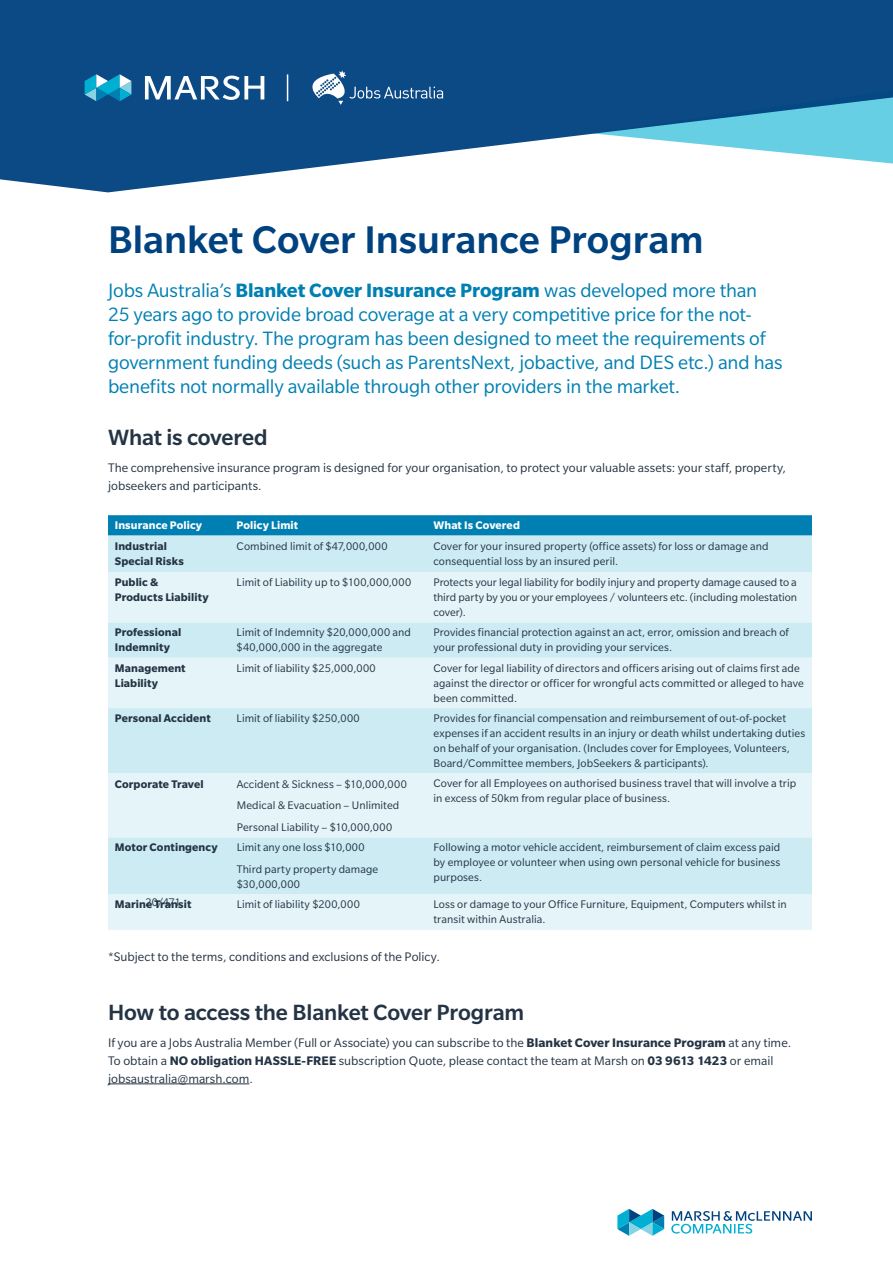
<style>
.page{position:relative;width:893px;height:1263px;background:#fff}
.page>*{position:absolute;margin:0;border:0;box-sizing:border-box;transform-origin:0 0}
.t1{font:500 42px "Slate Pro";color:#004280}
.t2{font:500 24px "Slate Pro";letter-spacing:-.01em;color:#243444}
.t3{font:21px/24px "Slate Pro";letter-spacing:-.01em;color:#0080b2}
.t4{font:13.5px/18px "Slate Pro";letter-spacing:.005em;color:#243444}
.t5{font:12px/15px "Slate Pro";letter-spacing:.005em;color:#243444}
.t6{font:700 12px/15px "Slate Pro";letter-spacing:.01em;color:#243444}
.t7{font:700 12px "Slate Pro";letter-spacing:.01em;color:#fff}
.s1{font-weight:700}
</style>
<div class="page">
<svg style="left:671px;top:1211px;width:141px;height:22px"></svg>
<svg style="left:617px;top:1209px;width:47px;height:27px"></svg>
<svg style="left:0;top:0;width:893px;height:192px;fill:#0b4a85"></svg>
<svg style="left:85px;top:74px;width:46px;height:27px"></svg>
<svg style="left:145px;top:76px;width:119px;height:24px"></svg>
<svg style="left:287px;top:74px;width:1px;height:27px"></svg>
<svg style="left:297px;top:70px;width:146px;height:35px;background:#306597"></svg>
<hr style="left:108px;top:1083px;width:141px;height:1px;background:#243444">
<svg style="left:108px;top:515px;width:704px;height:21px;background:#0984b4"></svg>
<div style="left:108px;top:536px;width:704px;height:36px;background:#ccebf3"></div>
<svg style="left:108px;top:572px;width:704px;height:358px;background:#d9f0f5"></svg>
<h1 class="t1" style="left:108px;top:217px;width:597px">Blanket Cover Insurance Program</h1>
<p class="t3" style="left:108px;top:278px;width:676px">Jobs Australia’s <span class="s1">Blanket Cover Insurance Program</span> was developed more than 25 years ago to provide broad coverage at a very competitive price for the not&shy;for-profit industry. The program has been designed to meet the requirements of government funding deeds (such as ParentsNext, jobactive, and DES etc.) and has benefits not normally available through other providers in the market.</p>
<h2 class="t2" style="left:108px;top:425px;width:161px">What is covered</h2>
<p class="t4" style="left:108px;top:459px;width:679px">The comprehensive insurance program is designed for your organisation, to protect your valuable assets: your staff, property, jobseekers and participants.</p>
<p class="t7" style="left:115px;top:519px;width:89px">Insurance Policy</p>
<p class="t7" style="left:237px;top:519px;width:63px">Policy Limit</p>
<p class="t7" style="left:433px;top:519px;width:88px">What Is Covered</p>
<p class="t6" style="left:115px;top:538px;width:71px">Industrial<br>Special Risks</p>
<p class="t5" style="left:237px;top:538px;width:153px">Combined limit of $47,000,000</p>
<p class="t5" style="left:433px;top:538px;width:337px">Cover for your insured property (office assets) for loss or damage and consequential loss by an insured peril.</p>
<p class="t6" style="left:115px;top:574px;width:95px">Public &amp;<br>Products Liability</p>
<p class="t5" style="left:237px;top:575px;width:176px">Limit of Liability up to $100,000,000</p>
<p class="t5" style="left:433px;top:575px;width:365px;text-align:justify">Protects your legal liability for bodily injury and property damage caused to a third party by you or your employees / volunteers etc. (including molestation cover).</p>
<p class="t6" style="left:115px;top:625px;width:68px">Professional<br>Indemnity</p>
<p class="t5" style="left:237px;top:625px;width:176px">Limit of Indemnity $20,000,000 and $40,000,000 in the aggregate</p>
<p class="t5" style="left:433px;top:625px;width:357px">Provides financial protection against an act, error, omission and breach of your professional duty in providing your services.</p>
<p class="t6" style="left:115px;top:660px;width:72px">Management<br>Liability</p>
<p class="t5" style="left:237px;top:660px;width:141px">Limit of liability $25,000,000</p>
<p class="t5" style="left:433px;top:660px;width:372px">Cover for legal liability of directors and officers arising out of claims first ade against the director or officer for wrongful acts committed or alleged to have been committed.</p>
<p class="t6" style="left:115px;top:711px;width:97px">Personal Accident</p>
<p class="t5" style="left:237px;top:711px;width:125px">Limit of liability $250,000</p>
<p class="t5" style="left:433px;top:711px;width:373px">Provides for financial compensation and reimbursement of out-of-pocket expenses if an accident results in an injury or death whilst undertaking duties on behalf of your organisation. (Includes cover for Employees, Volunteers, Board/Committee members, JobSeekers &amp; participants).</p>
<p class="t6" style="left:115px;top:776px;width:90px">Corporate Travel</p>
<p class="t5" style="left:237px;top:773px;width:172px;line-height:21.8px">Accident &amp; Sickness – $10,000,000<br>Medical &amp; Evacuation – Unlimited<br>Personal Liability – $10,000,000</p>
<p class="t5" style="left:433px;top:776px;width:364px">Cover for all Employees on authorised business travel that will involve a trip in excess of 50km from regular place of business.</p>
<p class="t6" style="left:115px;top:840px;width:104px">Motor Contingency</p>
<p class="t5" style="left:237px;top:837px;width:143px;line-height:21.8px">Limit any one loss $10,000<br>Third party property damage</p>
<p class="t5" style="left:237px;top:877px;width:65px">$30,000,000</p>
<p class="t5" style="left:433px;top:840px;width:348px;text-align:justify">Following a motor vehicle accident, reimbursement of claim excess paid by employee or volunteer when using own personal vehicle for business purposes.</p>
<p class="t5" style="left:145px;top:895px;width:37px">20/471</p>
<p class="t6" style="left:115px;top:897px;width:78px">Marine Transit</p>
<p class="t5" style="left:237px;top:897px;width:125px">Limit of liability $200,000</p>
<p class="t5" style="left:433px;top:897px;width:355px">Loss or damage to your Office Furniture, Equipment, Computers whilst in transit within Australia.</p>
<p class="t4" style="left:108px;top:948px;width:333px">*Subject to the terms, conditions and exclusions of the Policy.</p>
<h2 class="t2" style="left:108px;top:999px;width:418px">How to access the Blanket Cover Program</h2>
<p class="t4" style="left:108px;top:1033px;width:685px">If you are a Jobs Australia Member (Full or Associate) you can subscribe to the <span class="s1">Blanket Cover Insurance Program</span> at any time.<br>To obtain a <span class="s1">NO obligation HASSLE-FREE</span> subscription Quote, please contact the team at Marsh on <span class="s1">03 9613 1423</span> or email jobsaustralia@marsh.com.</p>
</div>
